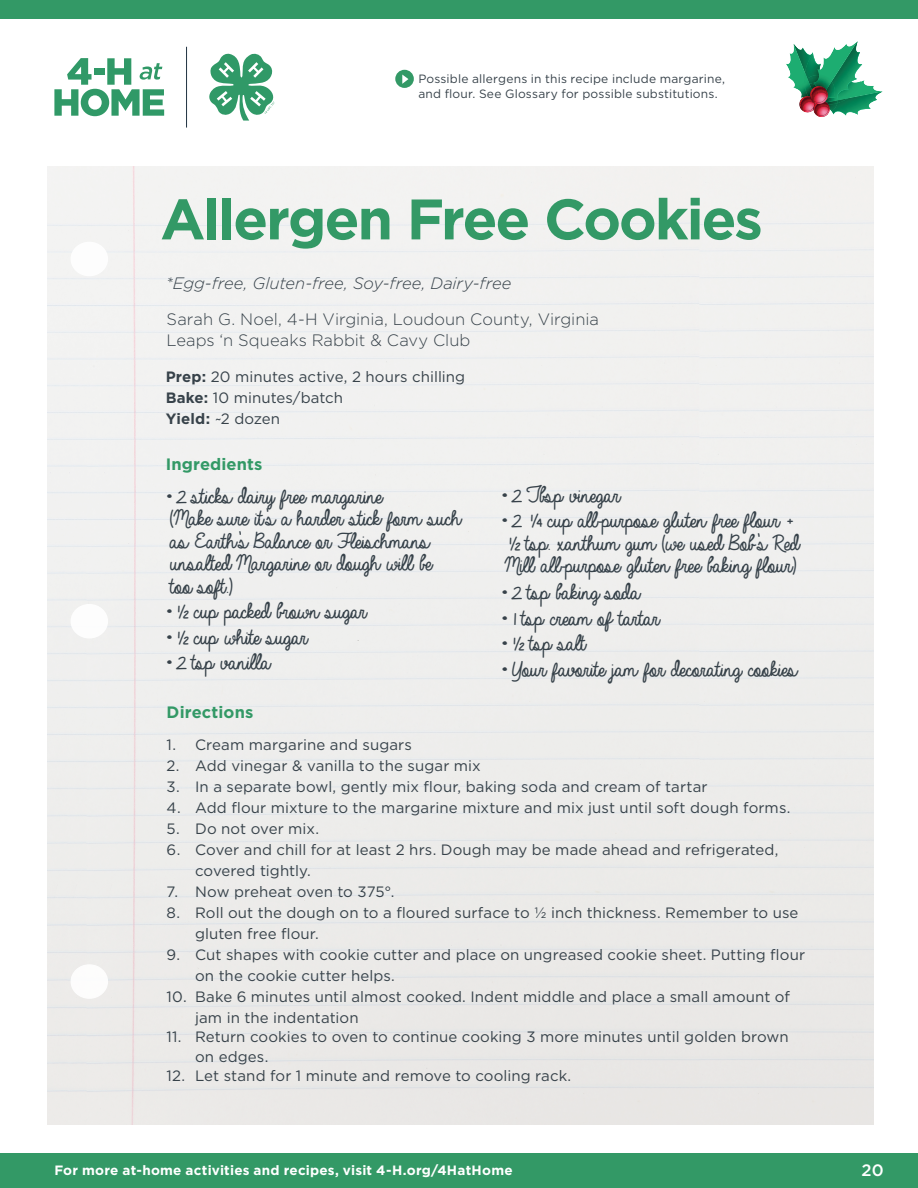
<style>
.page{position:relative;width:918px;height:1188px;background:#fff}
.page>*{position:absolute;margin:0;border:0;box-sizing:border-box;transform-origin:0 0}
.t1{font:700 57px "Gotham";letter-spacing:-.035em;color:#396}
.t2{font:24px/22.5px "Always In My Heart";letter-spacing:-.005em;color:#37424a}
.t3{font:300 16.5px/21px "Gotham";color:#37424a}
.t4{font:italic 300 16.5px "Gotham";color:#37424a}
.t5{font:700 16.5px "Gotham";letter-spacing:.005em;color:#396}
.t6{font:500 16.5px "Gotham";color:#fff}
.t7{font:15px/21px "Gotham";letter-spacing:.005em;color:#37424a}
.t8{font:700 13.5px "Gotham";letter-spacing:.015em;color:#fff}
.t9{font:12px/15px "Gotham";letter-spacing:.015em;color:#37424a}
.s1{font-weight:700}
.s2{font-family:"Handlee";font-size:19.5px}
.s3{font-weight:700;font-size:15px}
</style>
<div class="page">
<div style="left:27px;top:110px;width:41px;height:41px;border:2px solid #fff;border-radius:50%"></div>
<div style="left:27px;top:536px;width:41px;height:41px;border:2px solid #fff;border-radius:50%"></div>
<div style="left:27px;top:963px;width:41px;height:41px;border:2px solid #fff;border-radius:50%"></div>
<svg style="left:54px;top:58px;width:110px;height:58px"></svg>
<svg style="left:209px;top:53px;width:66px;height:68px"></svg>
<hr style="left:186px;top:47px;width:1px;height:81px;background:#213242">
<div style="left:71px;top:242px;width:37px;height:34px;border:1px solid #fff;border-radius:50%"></div>
<div style="left:71px;top:604px;width:37px;height:34px;border:1px solid #fff;border-radius:50%"></div>
<div style="left:71px;top:964px;width:37px;height:35px;border:1px solid #fff;border-radius:50%"></div>
<div style="left:395px;top:70px;width:19px;height:18px;background:#396;border-radius:50%"></div>
<svg style="left:402px;top:75px;width:6px;height:9px"></svg>
<div style="left:0;top:1153px;width:918px;height:35px;background:#396"></div>
<svg style="left:786px;top:41px;width:97px;height:76px"></svg>
<img style="left:810px;top:86px;width:16px;height:12px">
<img style="left:812px;top:92px;width:16px;height:10px">
<img style="left:813px;top:94px;width:15px;height:10px">
<div style="left:0;top:0;width:918px;height:18px;background:#396"></div>
<p class="t9" style="left:418px;top:71px;width:308px">Possible allergens in this recipe include margarine, and flour. See Glossary for possible substitutions.</p>
<h1 class="t1" style="left:160px;top:181px;width:604px">Allergen Free Cookies</h1>
<p class="t4" style="left:166px;top:272px;width:347px">*Egg-free, Gluten-free, Soy-free, Dairy-free</p>
<p class="t3" style="left:167px;top:309px;width:434px">Sarah G. Noel, 4-H Virginia, Loudoun County, Virginia<br>Leaps ‘n Squeaks Rabbit &amp; Cavy Club</p>
<p class="t7" style="left:166px;top:366px;width:301px"><span class="s1">Prep:</span> 20 minutes active, 2 hours chilling<br><span class="s1">Bake:</span> 10 minutes/batch<br><span class="s1">Yield:</span> ~2 dozen</p>
<p class="t5" style="left:166px;top:453px;width:98px">Ingredients</p>
<h2 class="t2" style="left:166px;top:486px;width:292px"><span class="s2">•</span>2 sticks dairy free margarine<br>(Make sure it’s a harder stick form such as Earth’s Balance or Fleischmans unsalted Margarine or dough will be<br>too soft.)</h2>
<h2 class="t2" style="left:166px;top:601px;width:198px"><span class="s2">•</span>½ cup packed brown sugar</h2>
<h2 class="t2" style="left:166px;top:627px;width:139px"><span class="s2">•</span>½ cup white sugar</h2>
<h2 class="t2" style="left:166px;top:652px;width:102px"><span class="s2">•</span>2 tsp vanilla</h2>
<p class="t5" style="left:167px;top:702px;width:88px">Directions</p>
<p class="t7" style="left:167px;top:734px;width:247px">1. Cream margarine and sugars</p>
<p class="t7" style="left:167px;top:755px;width:316px">2. Add vinegar &amp; vanilla to the sugar mix</p>
<p class="t7" style="left:167px;top:776px;width:543px">3. In a separate bowl, gently mix flour, baking soda and cream of tartar</p>
<p class="t7" style="left:167px;top:797px;width:625px">4. Add flour mixture to the margarine mixture and mix just until soft dough forms.</p>
<p class="t7" style="left:167px;top:818px;width:154px">5. Do not over mix.</p>
<p class="t7" style="left:195px;top:839px;width:585px;text-indent:-29px">6. Cover and chill for at least 2 hrs. Dough may be made ahead and refrigerated, covered tightly.</p>
<p class="t7" style="left:167px;top:881px;width:229px">7. Now preheat oven to 375°.</p>
<p class="t7" style="left:195px;top:902px;width:605px;text-indent:-29px">8. Roll out the dough on to a floured surface to ½ inch thickness. Remember to use gluten free flour.</p>
<p class="t7" style="left:195px;top:944px;width:612px;text-indent:-29px">9. Cut shapes with cookie cutter and place on ungreased cookie sheet. Putting flour on the cookie cutter helps.</p>
<p class="t7" style="left:195px;top:986px;width:596px;text-indent:-29px">10. Bake 6 minutes until almost cooked. Indent middle and place a small amount of jam in the indentation</p>
<p class="t7" style="left:195px;top:1027px;width:595px;line-height:19.5px;text-indent:-29px">11. Return cookies to oven to continue cooking 3 more minutes until golden brown on edges.</p>
<p class="t7" style="left:167px;top:1065px;width:406px">12. Let stand for 1 minute and remove to cooling rack.</p>
<h2 class="t2" style="left:501px;top:485px;width:116px"><span class="s2">•</span>2 Tbsp vinegar</h2>
<h2 class="t2" style="left:501px;top:510px;width:296px"><span class="s2">•</span>2 ¼ cup all-purpose gluten free flour + ½ tsp. xanthum gum (we used Bob’s Red<br>Mill all-purpose gluten free baking flour)</h2>
<h2 class="t2" style="left:501px;top:582px;width:136px"><span class="s2">•</span>2 tsp baking soda</h2>
<h2 class="t2" style="left:501px;top:608px;width:155px"><span class="s2">•</span>1 tsp cream of tartar</h2>
<h2 class="t2" style="left:501px;top:633px;width:82px"><span class="s2">•</span>½ tsp salt</h2>
<h2 class="t2" style="left:501px;top:659px;width:293px"><span class="s2">•</span>Your favorite jam for decorating cookies</h2>
<p class="t8" style="left:54px;top:1161px;width:460px">For more at-home activities and recipes, visit 4-H.org/4HatHome</p>
<p class="t6" style="left:862px;top:1159px;width:43px">20<span class="s3">20</span></p>
</div>
